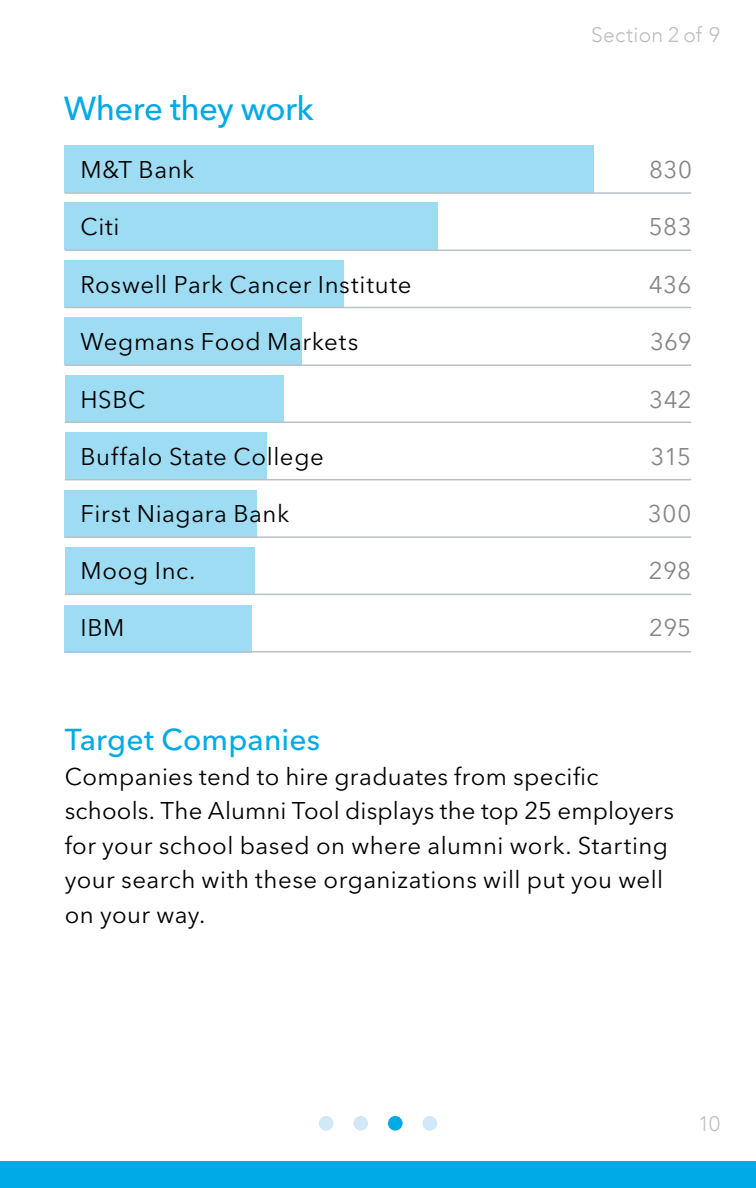
<style>
.page{position:relative;width:756px;height:1188px;background:#fff}
.page>*{position:absolute;margin:0;border:0;box-sizing:border-box;transform-origin:0 0}
.t1{font:500 33px "Avenir Next LT Pro";letter-spacing:-.02em;color:#00aae7}
.t2{font:500 30px "Avenir Next LT Pro";letter-spacing:.005em;color:#00aae7}
.t3{font:24px/34.5px "Avenir Next LT Pro";letter-spacing:.02em;color:#000}
.t4{font:24px "Avenir Next LT Pro";letter-spacing:.015em;color:#848688}
.t5{font:300 21px "Avenir";letter-spacing:.015em;color:#bcbec0}
.t6{font:300 21px "Avenir";color:#bac1c5}
</style>
<div class="page">
<div style="left:65px;top:145px;width:529px;height:48px;background:#9edcf3"></div>
<div style="left:65px;top:202px;width:373px;height:48px;background:#9edcf3"></div>
<div style="left:65px;top:260px;width:279px;height:48px;background:#9edcf3"></div>
<div style="left:65px;top:317px;width:237px;height:48px;background:#9edcf3"></div>
<div style="left:65px;top:375px;width:219px;height:48px;background:#9edcf3"></div>
<div style="left:65px;top:432px;width:201px;height:48px;background:#9edcf3"></div>
<div style="left:65px;top:490px;width:192px;height:48px;background:#9edcf3"></div>
<div style="left:65px;top:547px;width:190px;height:48px;background:#9edcf3"></div>
<div style="left:65px;top:605px;width:187px;height:48px;background:#9edcf3"></div>
<div style="left:0;top:1161px;width:756px;height:27px;background:#00aae7"></div>
<div style="left:319px;top:1116px;width:15px;height:15px;background:#d1e8f8;border-radius:50%"></div>
<div style="left:353px;top:1116px;width:15px;height:15px;background:#d1e8f8;border-radius:50%"></div>
<div style="left:388px;top:1116px;width:15px;height:15px;background:#00aae7;border-radius:50%"></div>
<div style="left:422px;top:1116px;width:15px;height:15px;background:#d1e8f8;border-radius:50%"></div>
<hr style="left:65px;top:192px;width:626px;height:2px;background:#bac1c5">
<hr style="left:65px;top:250px;width:626px;height:1px;background:#bac1c5">
<hr style="left:65px;top:307px;width:626px;height:1px;background:#bac1c5">
<hr style="left:65px;top:364px;width:626px;height:2px;background:#bac1c5">
<hr style="left:65px;top:422px;width:626px;height:1px;background:#bac1c5">
<hr style="left:65px;top:479px;width:626px;height:1px;background:#bac1c5">
<hr style="left:65px;top:536px;width:626px;height:2px;background:#bac1c5">
<hr style="left:65px;top:594px;width:626px;height:1px;background:#bac1c5">
<hr style="left:65px;top:651px;width:626px;height:1px;background:#bac1c5">
<p class="t5" style="left:591px;top:23px;width:130px">Section 2 of 9</p>
<h1 class="t1" style="left:64px;top:89px;width:252px">Where they work</h1>
<p class="t3" style="left:81px;top:153px;width:116px">M&amp;T Bank</p>
<p class="t4" style="left:649px;top:156px;width:45px">830</p>
<p class="t3" style="left:81px;top:209px;width:41px">Citi</p>
<p class="t4" style="left:649px;top:212px;width:44px">583</p>
<p class="t3" style="left:81px;top:268px;width:333px">Roswell Park Cancer Institute</p>
<p class="t4" style="left:649px;top:271px;width:44px">436</p>
<p class="t3" style="left:81px;top:324px;width:279px">Wegmans Food Markets</p>
<p class="t4" style="left:650px;top:327px;width:43px">369</p>
<p class="t3" style="left:81px;top:382px;width:66px">HSBC</p>
<p class="t4" style="left:649px;top:385px;width:44px">342</p>
<p class="t3" style="left:81px;top:440px;width:245px">Buffalo State College</p>
<p class="t4" style="left:651px;top:442px;width:42px">315</p>
<p class="t3" style="left:81px;top:497px;width:210px">First Niagara Bank</p>
<p class="t4" style="left:648px;top:499px;width:45px">300</p>
<p class="t3" style="left:81px;top:553px;width:116px">Moog Inc.</p>
<p class="t4" style="left:649px;top:556px;width:44px">298</p>
<p class="t3" style="left:81px;top:611px;width:45px">IBM</p>
<p class="t4" style="left:649px;top:614px;width:44px">295</p>
<p class="t2" style="left:65px;top:722px;width:257px">Target Companies</p>
<p class="t3" style="left:65px;top:759px;width:611px">Companies tend to hire graduates from specific schools. The Alumni Tool displays the top 25 employers for your school based on where alumni work. Starting your search with these organizations will put you well on your way.</p>
<p class="t6" style="left:698px;top:1111px;width:23px">10</p>
</div>
